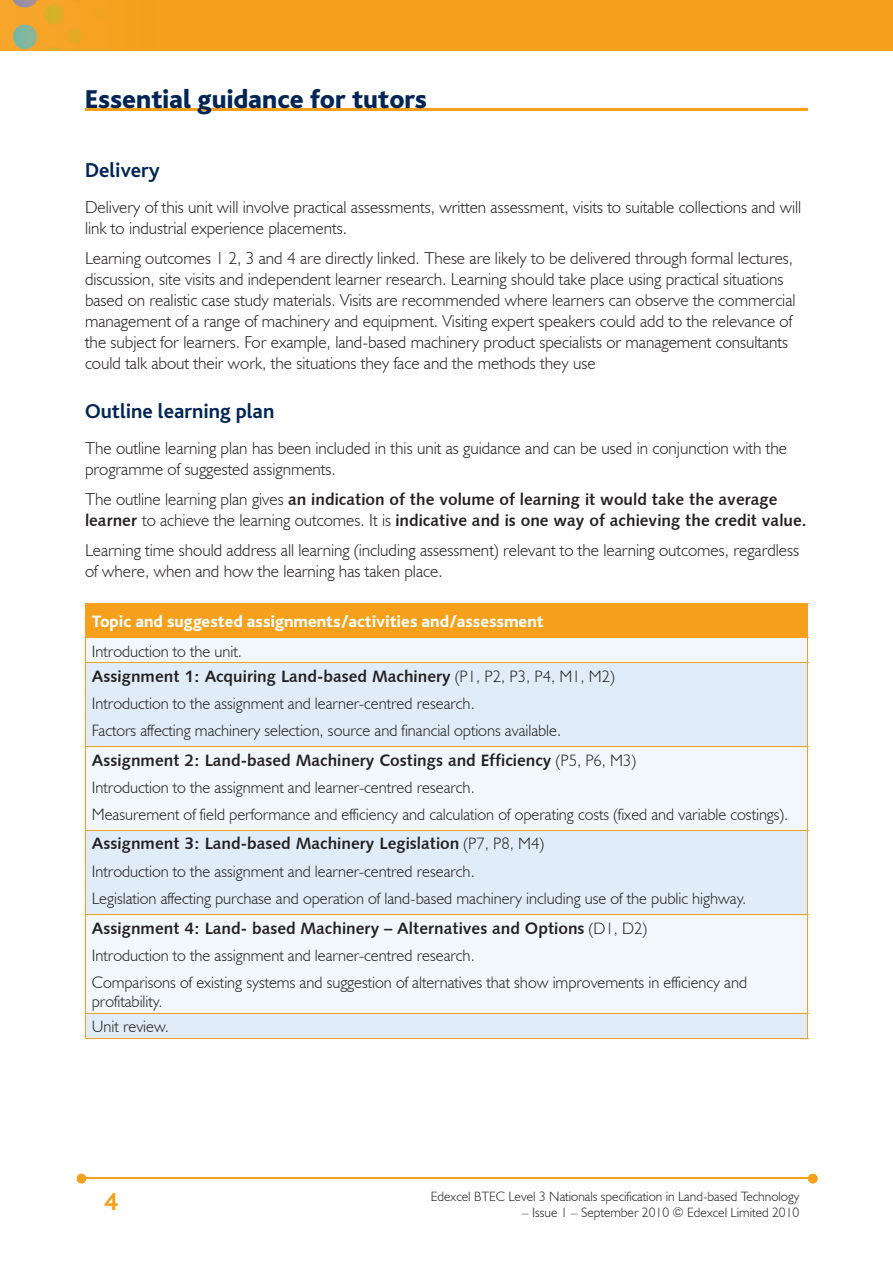
<style>
.page{position:relative;width:893px;height:1263px;background:#fff}
.page>*{position:absolute;margin:0;border:0;box-sizing:border-box;transform-origin:0 0}
.t1{font:800 27px "Bliss";color:#002556}
.t2{font:700 25.5px "Bliss";color:#f6a01b}
.t3{font:700 21px "Bliss";color:#002556}
.t4{font:300 17.25px/21px "Humanist 521 BT";color:#231f20}
.t5{font:800 17.25px "Bliss";color:#fff}
.t6{font:300 16.5px/27.3px "Humanist 521 BT";color:#231f20}
.t7{font:16.5px/21px "Humanist 531 BT Bold A";color:#231f20}
.t8{font:300 13.5px "Humanist 521 BT";color:#231f20}
.s1{font-family:"Humanist 521 BT";font-weight:300;font-size:17.25px}
.s2{font-family:"Humanist 521 BT";font-weight:300}
</style>
<div class="page">
<img style="left:0;top:0;width:893px;height:51px">
<hr style="left:82px;top:1178px;width:728px;height:1px;background:#f6a01b">
<svg style="left:808px;top:1174px;width:10px;height:9px"></svg>
<svg style="left:77px;top:1174px;width:9px;height:9px"></svg>
<hr style="left:85px;top:108px;width:723px;height:2px;background:#f6a01b">
<div style="left:85px;top:603px;width:723px;height:35px;background:#f6a01b"></div>
<div style="left:86px;top:638px;width:721px;height:24px;background:#f2f7fb"></div>
<svg style="left:86px;top:663px;width:721px;height:375px;fill:#e0edf8"></svg>
<svg style="left:85px;top:638px;width:1px;height:24px"></svg>
<svg style="left:807px;top:638px;width:1px;height:24px"></svg>
<hr style="left:85px;top:663px;width:1px;height:83px;background:#f6a01b">
<hr style="left:807px;top:663px;width:1px;height:83px;background:#f6a01b">
<hr style="left:85px;top:662px;width:723px;height:1px;background:#f6a01b">
<hr style="left:85px;top:747px;width:1px;height:83px;background:#f6a01b">
<hr style="left:807px;top:747px;width:1px;height:83px;background:#f6a01b">
<hr style="left:85px;top:746px;width:723px;height:1px;background:#f6a01b">
<hr style="left:85px;top:831px;width:1px;height:83px;background:#f6a01b">
<hr style="left:807px;top:831px;width:1px;height:83px;background:#f6a01b">
<hr style="left:85px;top:830px;width:723px;height:1px;background:#f6a01b">
<hr style="left:85px;top:915px;width:1px;height:98px;background:#f6a01b">
<hr style="left:807px;top:915px;width:1px;height:98px;background:#f6a01b">
<hr style="left:85px;top:914px;width:723px;height:1px;background:#f6a01b">
<hr style="left:85px;top:1038px;width:723px;height:1px;background:#f6a01b">
<svg style="left:85px;top:1014px;width:1px;height:24px"></svg>
<svg style="left:807px;top:1014px;width:1px;height:24px"></svg>
<hr style="left:85px;top:1013px;width:723px;height:1px;background:#f6a01b">
<h1 class="t1" style="left:85px;top:85px;width:344px">Essential guidance for tutors</h1>
<p class="t3" style="left:85px;top:160px;width:76px">Delivery</p>
<p class="t4" style="left:85px;top:197px;width:718px">Delivery of this unit will involve practical assessments, written assessment, visits to suitable collections and will link to industrial experience placements.</p>
<p class="t4" style="left:85px;top:248px;width:712px">Learning outcomes 1 2, 3 and 4 are directly linked. These are likely to be delivered through formal lectures, discussion, site visits and independent learner research. Learning should take place using practical situations based on realistic case study materials. Visits are recommended where learners can observe the commercial management of a range of machinery and equipment. Visiting expert speakers could add to the relevance of the subject for learners. For example, land-based machinery product specialists or management consultants could talk about their work, the situations they face and the methods they use</p>
<p class="t3" style="left:85px;top:400px;width:191px">Outline learning plan</p>
<p class="t4" style="left:85px;top:437px;width:704px">The outline learning plan has been included in this unit as guidance and can be used in conjunction with the programme of suggested assignments.</p>
<p class="t7" style="left:85px;top:488px;width:723px"><span class="s1">The outline learning plan gives</span> an indication of the volume of learning it would take the average learner <span class="s1">to achieve the learning outcomes. It is</span> indicative and is one way of achieving the credit value.</p>
<p class="t4" style="left:85px;top:539px;width:716px">Learning time should address all learning (including assessment) relevant to the learning outcomes, regardless of where, when and how the learning has taken place.</p>
<p class="t5" style="left:92px;top:612px;width:453px">Topic and suggested assignments/activities and/assessment</p>
<p class="t6" style="left:92px;top:637px;width:152px">Introduction to the unit.</p>
<p class="t7" style="left:92px;top:665px;width:524px">Assignment 1: Acquiring Land-based Machinery <span class="s2">(P1, P2, P3, P4, M1, M2)</span></p>
<p class="t6" style="left:92px;top:689px;width:471px">Introduction to the assignment and learner-centred research.<br>Factors affecting machinery selection, source and financial options available.</p>
<p class="t7" style="left:92px;top:749px;width:546px">Assignment 2: Land-based Machinery Costings and Efficiency <span class="s2">(P5, P6, M3)</span></p>
<p class="t6" style="left:92px;top:773px;width:698px">Introduction to the assignment and learner-centred research.<br>Measurement of field performance and efficiency and calculation of operating costs (fixed and variable costings).</p>
<p class="t7" style="left:92px;top:833px;width:454px">Assignment 3: Land-based Machinery Legislation <span class="s2">(P7, P8, M4)</span></p>
<p class="t6" style="left:92px;top:857px;width:656px">Introduction to the assignment and learner-centred research.<br>Legislation affecting purchase and operation of land-based machinery including use of the public highway.</p>
<p class="t7" style="left:92px;top:917px;width:557px">Assignment 4: Land- based Machinery – Alternatives and Options <span class="s2">(D1, D2)</span></p>
<p class="t6" style="left:92px;top:941px;width:657px">Introduction to the assignment and learner-centred research.<br>Comparisons of existing systems and suggestion of alternatives that show improvements in efficiency and</p>
<p class="t6" style="left:92px;top:988px;width:79px;line-height:25.3px">profitability.<br>Unit review.</p>
<h2 class="t2" style="left:104px;top:1189px;width:15px">4</h2>
<p class="t8" style="left:431px;top:1188px;width:370px">Edexcel BTEC Level 3 Nationals specification in Land-based Technology</p>
<p class="t8" style="left:522px;top:1204px;width:279px">– Issue 1 – September 2010 © Edexcel Limited 2010</p>
</div>
